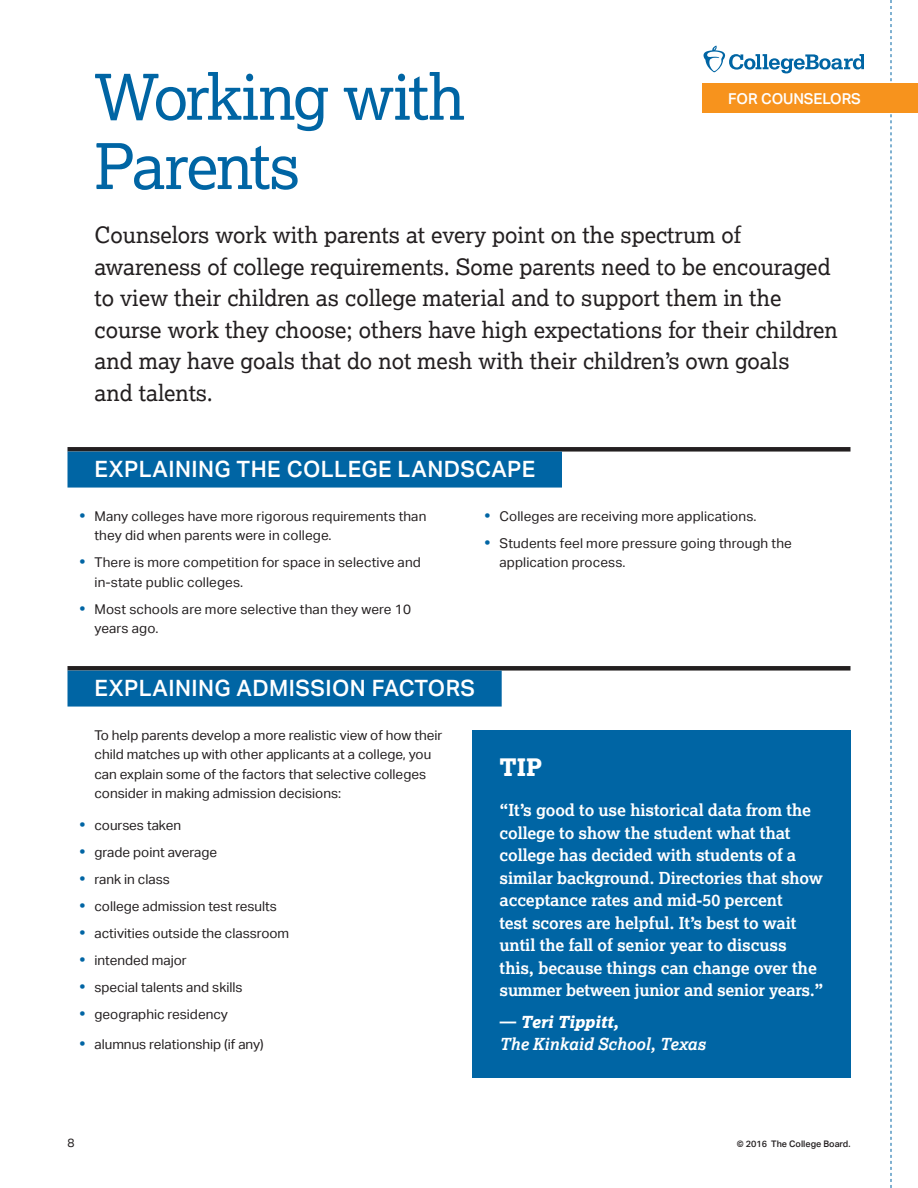
<style>
.page{position:relative;width:918px;height:1188px;background:#fff}
.page>*{position:absolute;margin:0;border:0;box-sizing:border-box;transform-origin:0 0}
.t1{font:63px/69.3px "Lexia";letter-spacing:-.035em;color:#0065a4}
.t2{font:800 24px "Lexia";color:#fff}
.t3{font:22.5px/31.5px "Lexia";color:#231f20}
.t4{font:500 22.5px "Aktiv Grotesk";letter-spacing:.02em;color:#fff}
.t5{font:700 16.5px/22.5px "Lexia";letter-spacing:-.005em;color:#fff}
.t6{font:italic 700 16.5px/22.5px "Lexia";color:#fff}
.t7{font:500 15px "Aktiv Grotesk";letter-spacing:-.01em;color:#fff}
.t8{font:13.5px/19.5px "Aktiv Grotesk";color:#231f20}
.t9{font:12px "Aktiv Grotesk";color:#231f20}
.t10{font:500 9px "Aktiv Grotesk";color:#231f20}
.s1{font-weight:700;font-size:15px;color:#0065a4}
.s2{font-style:normal}
.s3{font-weight:800}
</style>
<div class="page">
<svg style="left:891px;top:0;width:1px;height:1188px"></svg>
<div style="left:472px;top:730px;width:378px;height:348px;background:#0065a4"></div>
<div style="left:68px;top:666px;width:782px;height:5px;background:#231f20"></div>
<div style="left:68px;top:447px;width:782px;height:5px;background:#231f20"></div>
<svg style="left:704px;top:46px;width:160px;height:27px"></svg>
<div style="left:702px;top:83px;width:216px;height:30px;background:#f7931d"></div>
<div style="left:68px;top:452px;width:494px;height:36px;background:#0065a4"></div>
<div style="left:68px;top:671px;width:434px;height:36px;background:#0065a4"></div>
<h2 class="t1" style="left:94px;top:61px;width:372px">Working with<br>Parents</h2>
<p class="t7" style="left:728px;top:90px;width:134px">FOR COUNSELORS</p>
<p class="t3" style="left:94px;top:219px;width:745px">Counselors work with parents at every point on the spectrum of awareness of college requirements. Some parents need to be encouraged to view their children as college material and to support them in the course work they choose; others have high expectations for their children and may have goals that do not mesh with their children’s own goals<br>and talents.</p>
<h3 class="t4" style="left:94px;top:456px;width:442px">EXPLAINING THE COLLEGE LANDSCAPE</h3>
<p class="t8" style="left:79px;top:506px;width:348px"><span class="s1">•</span> Many colleges have more rigorous requirements than</p>
<p class="t8" style="left:484px;top:506px;width:274px"><span class="s1">•</span> Colleges are receiving more applications.</p>
<p class="t8" style="left:94px;top:526px;width:239px">they did when parents were in college.</p>
<p class="t8" style="left:484px;top:533px;width:309px"><span class="s1">•</span> Students feel more pressure going through the</p>
<p class="t8" style="left:79px;top:553px;width:343px"><span class="s1">•</span> There is more competition for space in selective and</p>
<p class="t8" style="left:500px;top:553px;width:128px">application process.</p>
<p class="t8" style="left:94px;top:572px;width:150px">in-state public colleges.</p>
<p class="t8" style="left:94px;top:599px;width:318px;text-indent:-15px"><span class="s1">•</span> Most schools are more selective than they were 10 years ago.</p>
<h3 class="t4" style="left:94px;top:675px;width:382px">EXPLAINING ADMISSION FACTORS</h3>
<p class="t8" style="left:94px;top:725px;width:349px">To help parents develop a more realistic view of how their child matches up with other applicants at a college, you can explain some of the factors that selective colleges consider in making admission decisions:</p>
<p class="t8" style="left:79px;top:815px;width:103px"><span class="s1">•</span> courses taken</p>
<p class="t8" style="left:79px;top:842px;width:139px"><span class="s1">•</span> grade point average</p>
<p class="t8" style="left:79px;top:869px;width:92px"><span class="s1">•</span> rank in class</p>
<p class="t8" style="left:79px;top:896px;width:199px"><span class="s1">•</span> college admission test results</p>
<p class="t8" style="left:79px;top:923px;width:211px"><span class="s1">•</span> activities outside the classroom</p>
<p class="t8" style="left:79px;top:950px;width:109px"><span class="s1">•</span> intended major</p>
<p class="t8" style="left:79px;top:977px;width:165px"><span class="s1">•</span> special talents and skills</p>
<p class="t8" style="left:79px;top:1004px;width:150px"><span class="s1">•</span> geographic residency</p>
<p class="t8" style="left:79px;top:1034px;width:186px"><span class="s1">•</span> alumnus relationship (if any)</p>
<h3 class="t2" style="left:500px;top:751px;width:44px">TIP</h3>
<p class="t5" style="left:500px;top:798px;width:326px">“It’s good to use historical data from the college to show the student what that college has decided with students of a similar background. Directories that show acceptance rates and mid-50 percent<br>test scores are helpful. It’s best to wait until the fall of senior year to discuss this, because things can change over the summer between junior and senior years.”</p>
<p class="t6" style="left:500px;top:1010px;width:207px"><span class="s2">—</span> <span class="s3">Teri Tippitt,<br></span>The Kinkaid School, Texas</p>
<p class="t9" style="left:68px;top:1136px;width:9px">8</p>
<p class="t10" style="left:737px;top:1138px;width:115px">© 2016 The College Board.</p>
</div>
